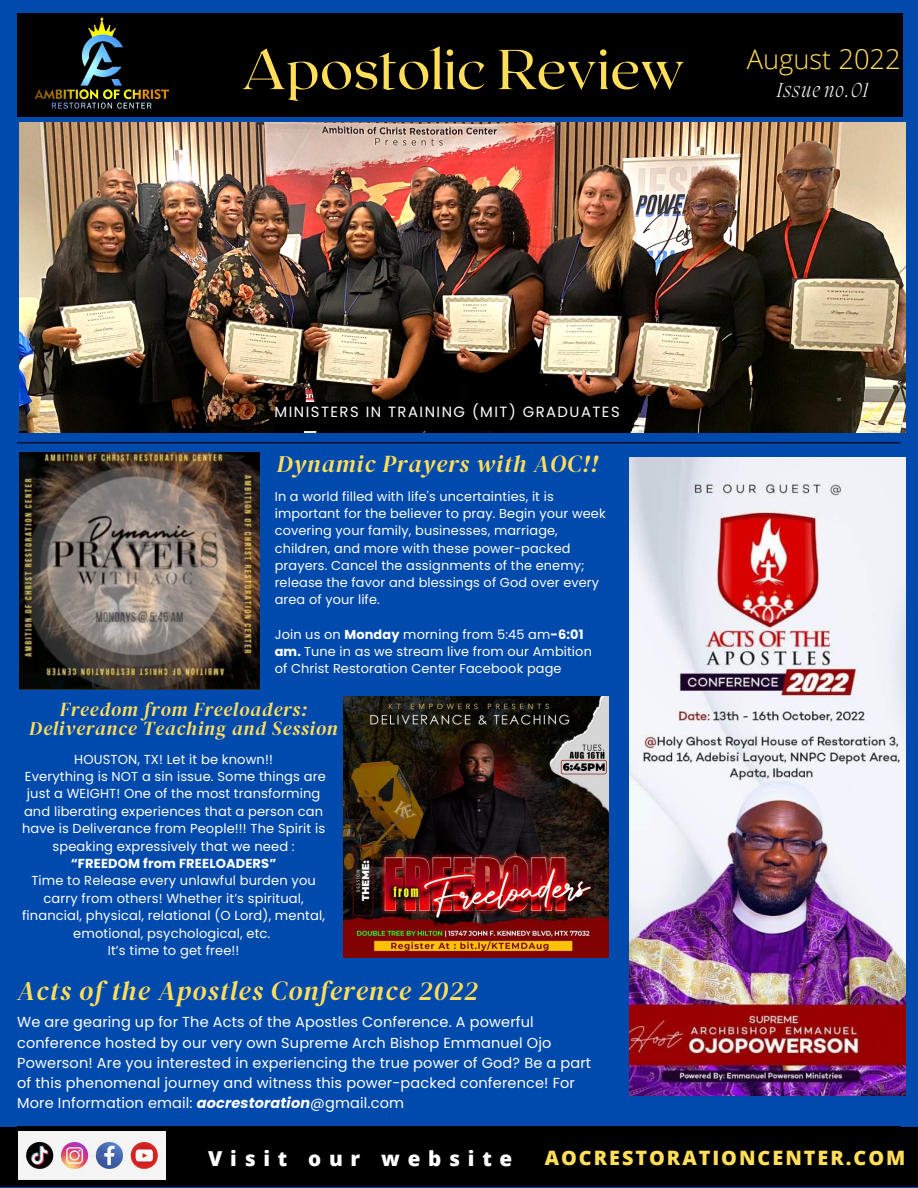
<style>
.page{position:relative;width:918px;height:1188px;background:#004aad}
.page>*{position:absolute;margin:0;border:0;box-sizing:border-box;transform-origin:0 0}
.t1{font:56.1px "Roxborough CF";color:#ffde59}
.t2{font:300 27.3px "Open Sans";color:#ffde59}
.t3{font:italic 27px "DM Serif Display";letter-spacing:.04em;color:#ffde59}
.t4{font:italic 24px "DM Serif Display";letter-spacing:.04em;color:#ffde59}
.t5{font:italic 200 20.85px "Migra";letter-spacing:.04em;color:#fff}
.t6{font:800 20.55px "Open Sans";letter-spacing:.375em;color:#fff}
.t7{font:800 19.8px "Open Sans";letter-spacing:.1em;color:#ffde59}
.t8{font:italic 19.5px/19.2px "DM Serif Display";letter-spacing:.04em;color:#ffde59;text-align:center}
.t9{font:14.85px "Poppins";letter-spacing:.1em;color:#fff}
.t10{font:14.55px/20.2px "Poppins";letter-spacing:.01em;color:#fff}
.t11{font:13.05px/17.4px "Poppins";letter-spacing:.01em;color:#fff;text-align:center}
.t12{font:700 13.05px "Poppins";letter-spacing:.01em;color:#fff}
.t13{font:12.9px/17.2px "Poppins";letter-spacing:.01em;color:#fff}
.s1{font-weight:700}
.s2{font-weight:700;font-style:italic}
</style>
<div class="page">
<div style="left:17px;top:14px;width:886px;height:103px;background:#000"></div>
<img style="left:630px;top:458px;width:275px;height:638px">
<div style="left:0;top:1127px;width:918px;height:60px;background:#000"></div>
<img style="left:20px;top:452px;width:240px;height:238px">
<hr style="left:17px;top:442px;width:883px;height:1px;background:#000">
<hr style="left:17px;top:1126px;width:883px;height:1px;background:#000">
<img style="left:344px;top:696px;width:264px;height:261px">
<img style="left:20px;top:122px;width:885px;height:311px">
<img style="left:17px;top:13px;width:188px;height:126px">
<img style="left:18px;top:1132px;width:148px;height:48px">
<div style="left:275px;top:402px;width:356px;height:28px;background:#000"></div>
<h1 class="t1" style="left:241px;top:33px;width:445px">Apostolic Review</h1>
<h2 class="t2" style="left:747px;top:39px;width:155px">August 2022</h2>
<h3 class="t5" style="left:777px;top:80px;width:93px">Issue no.01</h3>
<p class="t9" style="left:275px;top:402px;width:347px">MINISTERS IN TRAINING (MIT) GRADUATES</p>
<h3 class="t4" style="left:277px;top:448px;width:323px">Dynamic Prayers with AOC!!</h3>
<p class="t13" style="left:275px;top:488px;width:333px">In a world filled with life's uncertainties, it is important for the believer to pray. Begin your week covering your family, businesses, marriage, children, and more with these power-packed prayers. Cancel the assignments of the enemy; release the favor and blessings of God over every area of your life.</p>
<p class="t13" style="left:275px;top:625px;width:319px">Join us on <span class="s1">Monday</span> morning from 5:45 am<span class="s1">-6:01 am.</span> Tune in as we stream live from our Ambition of Christ Restoration Center Facebook page</p>
<h3 class="t8" style="left:29px;top:700px;width:310px">Freedom from Freeloaders:<br>Deliverance Teaching and Session</h3>
<p class="t11" style="left:22px;top:750px;width:305px">HOUSTON, TX! Let it be known!!<br>Everything is NOT a sin issue. Some things are just a WEIGHT! One of the most transforming and liberating experiences that a person can have is Deliverance from People!!! The Spirit is speaking expressively that we need :</p>
<p class="t12" style="left:71px;top:854px;width:207px">“FREEDOM from FREELOADERS”</p>
<p class="t11" style="left:22px;top:872px;width:304px">Time to Release every unlawful burden you carry from others! Whether it’s spiritual, financial, physical, relational (O Lord), mental, emotional, psychological, etc.<br>It’s time to get free!!</p>
<h3 class="t3" style="left:17px;top:973px;width:462px">Acts of the Apostles Conference 2022</h3>
<p class="t10" style="left:17px;top:1012px;width:576px">We are gearing up for The Acts of the Apostles Conference. A powerful conference hosted by our very own Supreme Arch Bishop Emmanuel Ojo Powerson! Are you interested in experiencing the true power of God? Be a part of this phenomenal journey and witness this power-packed conference! For More Information email: <span class="s2">aocrestoration</span>@gmail.com</p>
<h3 class="t7" style="left:545px;top:1144px;width:362px">AOCRESTORATIONCENTER.COM</h3>
<h3 class="t6" style="left:208px;top:1144px;width:306px">Visit our website</h3>
</div>
